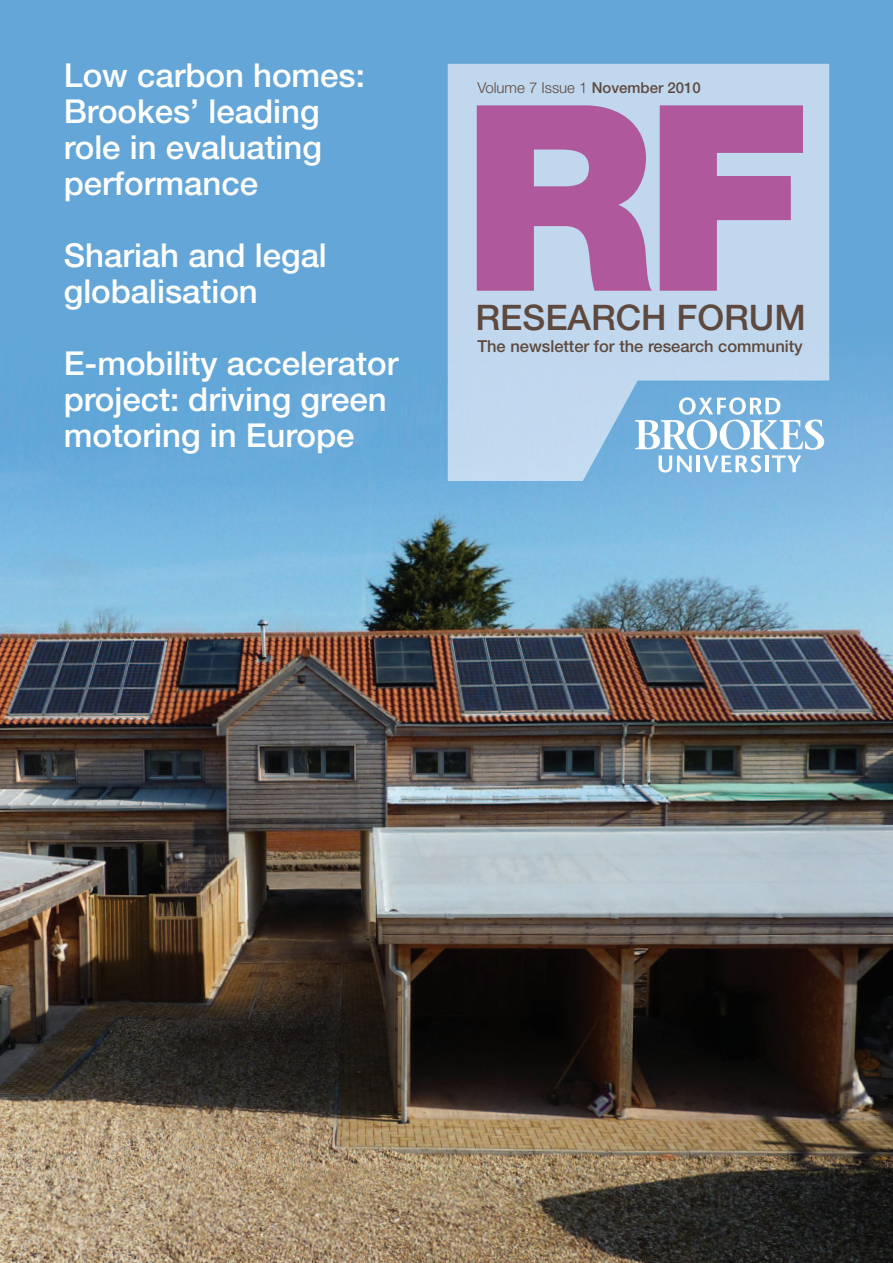
<style>
.page{position:relative;width:893px;height:1263px;background:#fff}
.page>*{position:absolute;margin:0;border:0;box-sizing:border-box;transform-origin:0 0}
.t1{font:900 259.5px "Helvetica Neue";color:#af589c}
.t2{font:500 35.25px "Helvetica Neue";color:#5f493e}
.t3{font:500 33px/36px "Helvetica Neue";color:#fff}
.t4{font:500 16.5px "Helvetica Neue";color:#5f493e}
.t5{font:300 15px "Helvetica Neue";color:#5f493e}
.s1{font-weight:500}
</style>
<div class="page">
<img style="left:0;top:0;width:893px;height:1263px">
<div style="left:448px;top:64px;width:381px;height:417px;background:#c0d7ee"></div>
<svg style="left:635px;top:397px;width:189px;height:75px"></svg>
<p class="t3" style="left:64px;top:61px;width:303px">Low carbon homes:<br>Brookes’ leading role in evaluating performance</p>
<p class="t3" style="left:64px;top:241px;width:265px">Shariah and legal globalisation</p>
<p class="t3" style="left:64px;top:349px;width:336px">E-mobility accelerator project: driving green motoring in Europe</p>
<p class="t5" style="left:477px;top:82px;width:225px">Volume 7 Issue 1 <span class="s1">November 2010</span></p>
<h1 class="t1" style="left:462px;top:105px;width:348px">RF</h1>
<p class="t2" style="left:475px;top:305px;width:332px">RESEARCH FORUM</p>
<p class="t4" style="left:477px;top:340px;width:327px">The newsletter for the research community</p>
</div>
